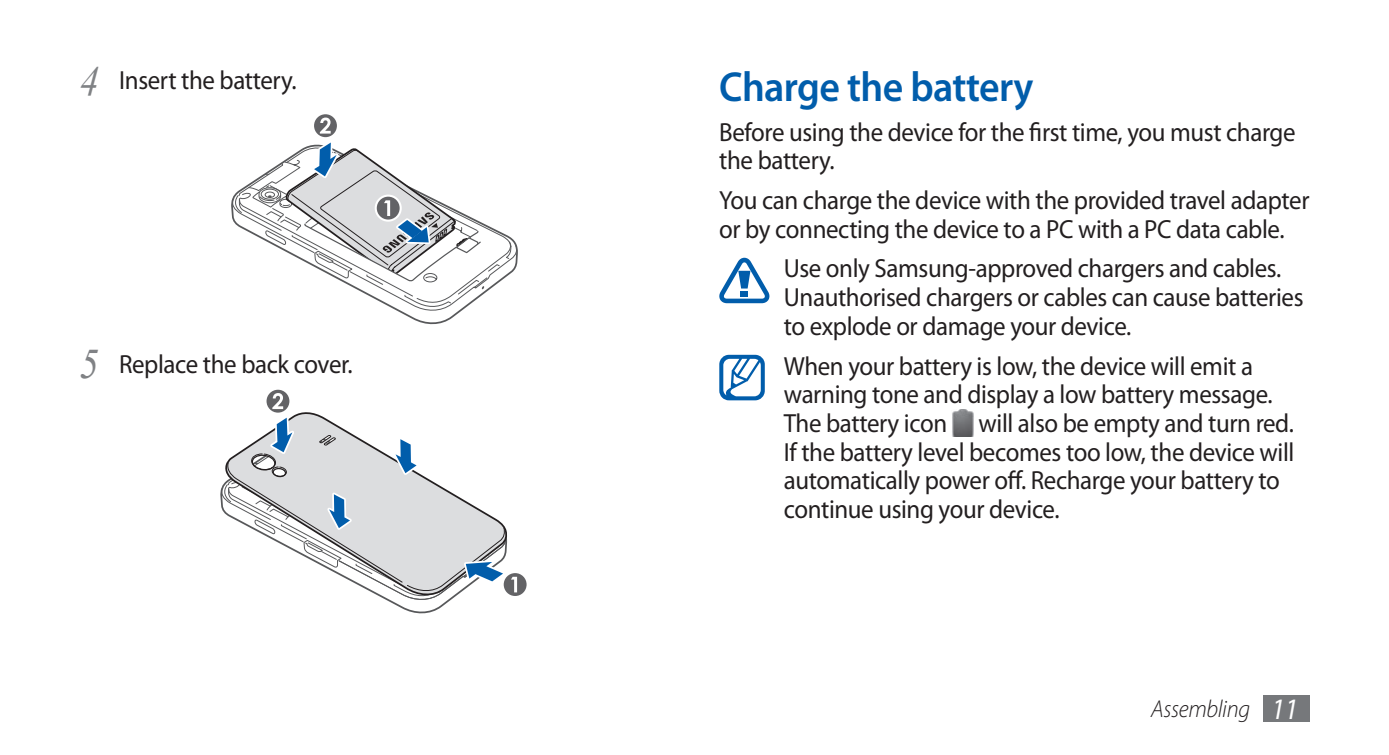
<style>
.page{position:relative;width:1389px;height:755px;background:#fff}
.page>*{position:absolute;margin:0;border:0;box-sizing:border-box;transform-origin:0 0}
.t1{font:600 42px "Myriad Pro";letter-spacing:-.015em;color:#015dab;scale:.95 1}
.t2{font:26.25px/28.7px "Myriad Pro";letter-spacing:-.015em;color:#231f20;scale:.95 1}
.t3{font:italic 300 24.5px "Myriad Pro";letter-spacing:-.015em;color:#231f20;scale:.95 1}
.s1{font-family:"Times New Roman";font-style:italic;font-size:42px;color:#808285}
.s2{font-weight:400;font-size:29.75px;color:#fff}
</style>
<div class="page">
<div style="left:1263px;top:694px;width:47px;height:27px;background:#76787b"></div>
<svg style="left:719px;top:257px;width:50px;height:46px"></svg>
<svg style="left:719px;top:354px;width:46px;height:46px"></svg>
<img style="left:952px;top:409px;width:22px;height:27px">
<div style="left:312px;top:112px;width:27px;height:27px;border:4px solid #fff;border-radius:50%"></div>
<svg style="left:314px;top:114px;width:23px;height:23px"></svg>
<svg style="left:231px;top:117px;width:287px;height:196px"></svg>
<div style="left:264px;top:387px;width:28px;height:27px;border:4px solid #fff;border-radius:50%"></div>
<svg style="left:267px;top:389px;width:22px;height:23px"></svg>
<div style="left:502px;top:570px;width:27px;height:27px;border:4px solid #fff;border-radius:50%"></div>
<svg style="left:504px;top:572px;width:23px;height:23px"></svg>
<svg style="left:220px;top:393px;width:297px;height:209px"></svg>
<p class="t2" style="left:79px;top:66px;width:230px"><span class="s1">4</span> Insert the battery.</p>
<p class="t2" style="left:79px;top:349px;width:289px"><span class="s1">5</span> Replace the back cover.</p>
<h1 class="t1" style="left:719px;top:60px;width:332px">Charge the battery</h1>
<p class="t2" style="left:719px;top:117px;width:608px">Before using the device for the first time, you must charge the battery.</p>
<p class="t2" style="left:719px;top:185px;width:623px">You can charge the device with the provided travel adapter or by connecting the device to a PC with a PC data cable.</p>
<p class="t2" style="left:784px;top:254px;width:549px">Use only Samsung-approved chargers and cables.<br>Unauthorised chargers or cables can cause batteries to explode or damage your device.</p>
<p class="t2" style="left:784px;top:350px;width:539px">When your battery is low, the device will emit a warning tone and display a low battery message.<br>The battery icon will also be empty and turn red.<br>If the battery level becomes too low, the device will automatically power off. Recharge your battery to continue using your device.</p>
<p class="t3" style="left:1151px;top:693px;width:157px">Assembling <span class="s2">11</span></p>
</div>
